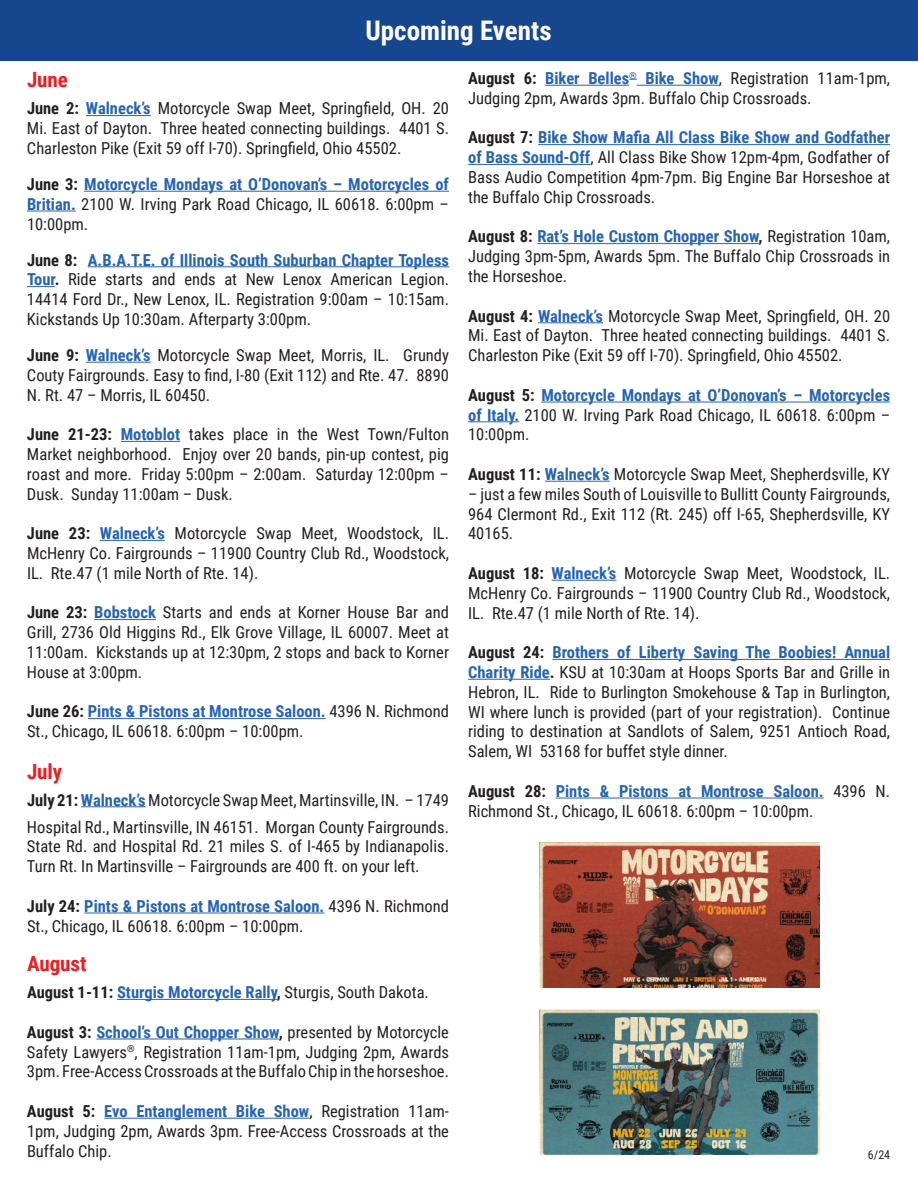
<style>
.page{position:relative;width:918px;height:1188px;background:#fff}
.page>*{position:absolute;margin:0;border:0;box-sizing:border-box;transform-origin:0 0}
.t1{font:700 27px "Roboto Condensed";color:#fff}
.t2{font:700 21px "Roboto Condensed";color:#ee1d23}
.t3{font:16.5px/19.8px "Roboto Condensed";color:#231f20;text-align:justify}
.t4{font:700 16.5px/19.8px "Roboto Condensed";color:#2664b1;text-align:justify}
.t5{font:12px "Roboto Condensed";color:#231f20}
.s1{font-weight:700}
.s2{font-weight:700;color:#2664b1}
.s3{color:#231f20}
.s4{font-weight:400;color:#231f20}
</style>
<div class="page">
<hr style="left:86px;top:115px;width:65px;height:1px;background:#2664b1">
<hr style="left:84px;top:191px;width:365px;height:1px;background:#2664b1">
<hr style="left:27px;top:211px;width:49px;height:1px;background:#2664b1">
<hr style="left:88px;top:266px;width:361px;height:1px;background:#2664b1">
<svg style="left:27px;top:286px;width:28px;height:1px"></svg>
<hr style="left:86px;top:362px;width:65px;height:1px;background:#2664b1">
<hr style="left:121px;top:441px;width:59px;height:1px;background:#2664b1">
<hr style="left:100px;top:540px;width:65px;height:1px;background:#2664b1">
<hr style="left:94px;top:619px;width:62px;height:1px;background:#2664b1">
<hr style="left:88px;top:718px;width:238px;height:1px;background:#2664b1">
<hr style="left:81px;top:806px;width:65px;height:1px;background:#2664b1">
<hr style="left:84px;top:913px;width:240px;height:1px;background:#2664b1">
<hr style="left:117px;top:999px;width:160px;height:1px;background:#2664b1">
<hr style="left:96px;top:1039px;width:183px;height:1px;background:#2664b1">
<hr style="left:104px;top:1118px;width:205px;height:1px;background:#2664b1">
<hr style="left:545px;top:85px;width:84px;height:1px;background:#2664b1">
<hr style="left:637px;top:85px;width:82px;height:1px;background:#2664b1">
<hr style="left:538px;top:144px;width:352px;height:1px;background:#2664b1">
<hr style="left:468px;top:164px;width:122px;height:1px;background:#2664b1">
<hr style="left:537px;top:243px;width:222px;height:1px;background:#2664b1">
<hr style="left:538px;top:322px;width:65px;height:1px;background:#2664b1">
<hr style="left:541px;top:402px;width:349px;height:1px;background:#2664b1">
<hr style="left:468px;top:421px;width:51px;height:1px;background:#2664b1">
<hr style="left:545px;top:481px;width:65px;height:1px;background:#2664b1">
<hr style="left:552px;top:580px;width:64px;height:1px;background:#2664b1">
<hr style="left:552px;top:659px;width:338px;height:1px;background:#2664b1">
<hr style="left:468px;top:679px;width:82px;height:1px;background:#2664b1">
<hr style="left:556px;top:798px;width:268px;height:1px;background:#2664b1">
<div style="left:0;top:0;width:918px;height:61px;background:#16468d"></div>
<img style="left:539px;top:842px;width:280px;height:146px">
<img style="left:539px;top:1009px;width:280px;height:146px">
<h1 class="t1" style="left:366px;top:12px;width:188px">Upcoming Events</h1>
<p class="t2" style="left:27px;top:71px;width:43px">June</p>
<p class="t3" style="left:27px;top:98px;width:424px"><span class="s1">June 2:</span> <span class="s2">Walneck’s</span> Motorcycle Swap Meet, Springfield, OH. 20<br>Mi. East of Dayton. Three heated connecting buildings. 4401 S.<br>Charleston Pike (Exit 59 off I-70). Springfield, Ohio 45502.</p>
<p class="t4" style="left:27px;top:174px;width:424px"><span class="s3">June 3:</span> Motorcycle Mondays at O’Donovan’s – Motorcycles of Britian. <span class="s4">2100 W. Irving Park Road Chicago, IL 60618. 6:00pm – 10:00pm.</span></p>
<p class="t3" style="left:27px;top:249px;width:424px"><span class="s1">June 8:</span> <span class="s2">A.B.A.T.E. of Illinois South Suburban Chapter Topless Tour</span><span class="s1">.</span> Ride starts and ends at New Lenox American Legion.<br>14414 Ford Dr., New Lenox, IL. Registration 9:00am – 10:15am.<br>Kickstands Up 10:30am. Afterparty 3:00pm.</p>
<p class="t3" style="left:27px;top:345px;width:424px"><span class="s1">June 9:</span> <span class="s2">Walneck’s</span> Motorcycle Swap Meet, Morris, IL. Grundy Couty Fairgrounds. Easy to find, I-80 (Exit 112) and Rte. 47. 8890<br>N. Rt. 47 – Morris, IL 60450.</p>
<p class="t3" style="left:27px;top:425px;width:424px"><span class="s1">June 21-23:</span> <span class="s2">Motoblot</span> takes place in the West Town/Fulton Market neighborhood. Enjoy over 20 bands, pin-up contest, pig roast and more. Friday 5:00pm – 2:00am. Saturday 12:00pm – Dusk. Sunday 11:00am – Dusk.</p>
<p class="t3" style="left:27px;top:524px;width:424px"><span class="s1">June 23:</span> <span class="s2">Walneck’s</span> Motorcycle Swap Meet, Woodstock, IL.<br>McHenry Co. Fairgrounds – 11900 Country Club Rd., Woodstock, IL. Rte.47 (1 mile North of Rte. 14).</p>
<p class="t3" style="left:27px;top:604px;width:424px"><span class="s1">June 23:</span> <span class="s2">Bobstock</span> Starts and ends at Korner House Bar and Grill, 2736 Old Higgins Rd., Elk Grove Village, IL 60007. Meet at 11:00am. Kickstands up at 12:30pm, 2 stops and back to Korner House at 3:00pm.</p>
<p class="t3" style="left:27px;top:701px;width:424px"><span class="s1">June 26:</span> <span class="s2">Pints &amp; Pistons at Montrose Saloon.</span> 4396 N. Richmond<br>St., Chicago, IL 60618. 6:00pm – 10:00pm.</p>
<p class="t2" style="left:27px;top:763px;width:37px">July</p>
<p class="t3" style="left:27px;top:786px;width:424px;line-height:27px"><span class="s1">July 21:</span> <span class="s2">Walneck’s</span>Motorcycle Swap Meet, Martinsville, IN. – 1749<br>Hospital Rd., Martinsville, IN 46151. Morgan County Fairgrounds.</p>
<p class="t3" style="left:27px;top:837px;width:424px">State Rd. and Hospital Rd. 21 miles S. of I-465 by Indianapolis.<br>Turn Rt. In Martinsville – Fairgrounds are 400 ft. on your left.</p>
<p class="t3" style="left:27px;top:895px;width:424px"><span class="s1">July 24:</span> <span class="s2">Pints &amp; Pistons at Montrose Saloon.</span> 4396 N. Richmond<br>St., Chicago, IL 60618. 6:00pm – 10:00pm.</p>
<p class="t2" style="left:27px;top:949px;width:61px">August</p>
<p class="t4" style="left:27px;top:982px;width:403px"><span class="s3">August 1-11:</span> Sturgis Motorcycle Rally<span class="s3">,</span> <span class="s4">Sturgis, South Dakota.</span></p>
<p class="t3" style="left:27px;top:1023px;width:424px"><span class="s1">August 3:</span> <span class="s2">School’s Out Chopper Show</span><span class="s1">,</span> presented by Motorcycle Safety Lawyers<sup>®</sup>, Registration 11am-1pm, Judging 2pm, Awards 3pm. Free-Access Crossroads at the Buffalo Chip in the horseshoe.</p>
<p class="t3" style="left:27px;top:1102px;width:424px"><span class="s1">August 5:</span> <span class="s2">Evo Entanglement Bike Show</span>, Registration 11am-1pm, Judging 2pm, Awards 3pm. Free-Access Crossroads at the Buffalo Chip.</p>
<p class="t3" style="left:468px;top:69px;width:424px"><span class="s1">August 6:</span> <span class="s2">Biker Belles</span><sup>®</sup> <span class="s2">Bike Show</span>, Registration 11am-1pm,<br>Judging 2pm, Awards 3pm. Buffalo Chip Crossroads.</p>
<p class="t3" style="left:468px;top:127px;width:424px"><span class="s1">August 7:</span> <span class="s2">Bike Show Mafia All Class Bike Show and Godfather of Bass Sound-Off</span>, All Class Bike Show 12pm-4pm, Godfather of Bass Audio Competition 4pm-7pm. Big Engine Bar Horseshoe at the Buffalo Chip Crossroads.</p>
<p class="t3" style="left:468px;top:228px;width:424px"><span class="s1">August 8:</span> <span class="s2">Rat’s Hole Custom Chopper Show</span><span class="s1">,</span> Registration 10am, Judging 3pm-5pm, Awards 5pm. The Buffalo Chip Crossroads in the Horseshoe.</p>
<p class="t3" style="left:468px;top:305px;width:424px"><span class="s1">August 4:</span> <span class="s2">Walneck’s</span> Motorcycle Swap Meet, Springfield, OH. 20<br>Mi. East of Dayton. Three heated connecting buildings. 4401 S.<br>Charleston Pike (Exit 59 off I-70). Springfield, Ohio 45502.</p>
<p class="t3" style="left:468px;top:386px;width:424px"><span class="s1">August 5:</span> <span class="s2">Motorcycle Mondays at O’Donovan’s – Motorcycles of Italy.</span> 2100 W. Irving Park Road Chicago, IL 60618. 6:00pm – 10:00pm.</p>
<p class="t3" style="left:468px;top:465px;width:424px"><span class="s1">August 11:</span> <span class="s2">Walneck’s</span> Motorcycle Swap Meet, Shepherdsville, KY</p>
<p class="t3" style="left:468px;top:485px;width:424px">– just a few miles South of Louisville to Bullitt County Fairgrounds, 964 Clermont Rd., Exit 112 (Rt. 245) off I-65, Shepherdsville, KY 40165.</p>
<p class="t3" style="left:468px;top:564px;width:424px"><span class="s1">August 18:</span> <span class="s2">Walneck’s</span> Motorcycle Swap Meet, Woodstock, IL.<br>McHenry Co. Fairgrounds – 11900 Country Club Rd., Woodstock, IL. Rte.47 (1 mile North of Rte. 14).</p>
<p class="t3" style="left:468px;top:642px;width:424px"><span class="s1">August 24:</span> <span class="s2">Brothers of Liberty Saving The Boobies! Annual Charity Ride</span><span class="s1">.</span> KSU at 10:30am at Hoops Sports Bar and Grille in Hebron, IL. Ride to Burlington Smokehouse &amp; Tap in Burlington, WI where lunch is provided (part of your registration). Continue riding to destination at Sandlots of Salem, 9251 Antioch Road, Salem, WI 53168 for buffet style dinner.</p>
<p class="t3" style="left:468px;top:780px;width:424px"><span class="s1">August 28:</span> <span class="s2">Pints &amp; Pistons at Montrose Saloon.</span> 4396 N.<br>Richmond St., Chicago, IL 60618. 6:00pm – 10:00pm.</p>
<p class="t5" style="left:868px;top:1149px;width:24px">6/24</p>
</div>
